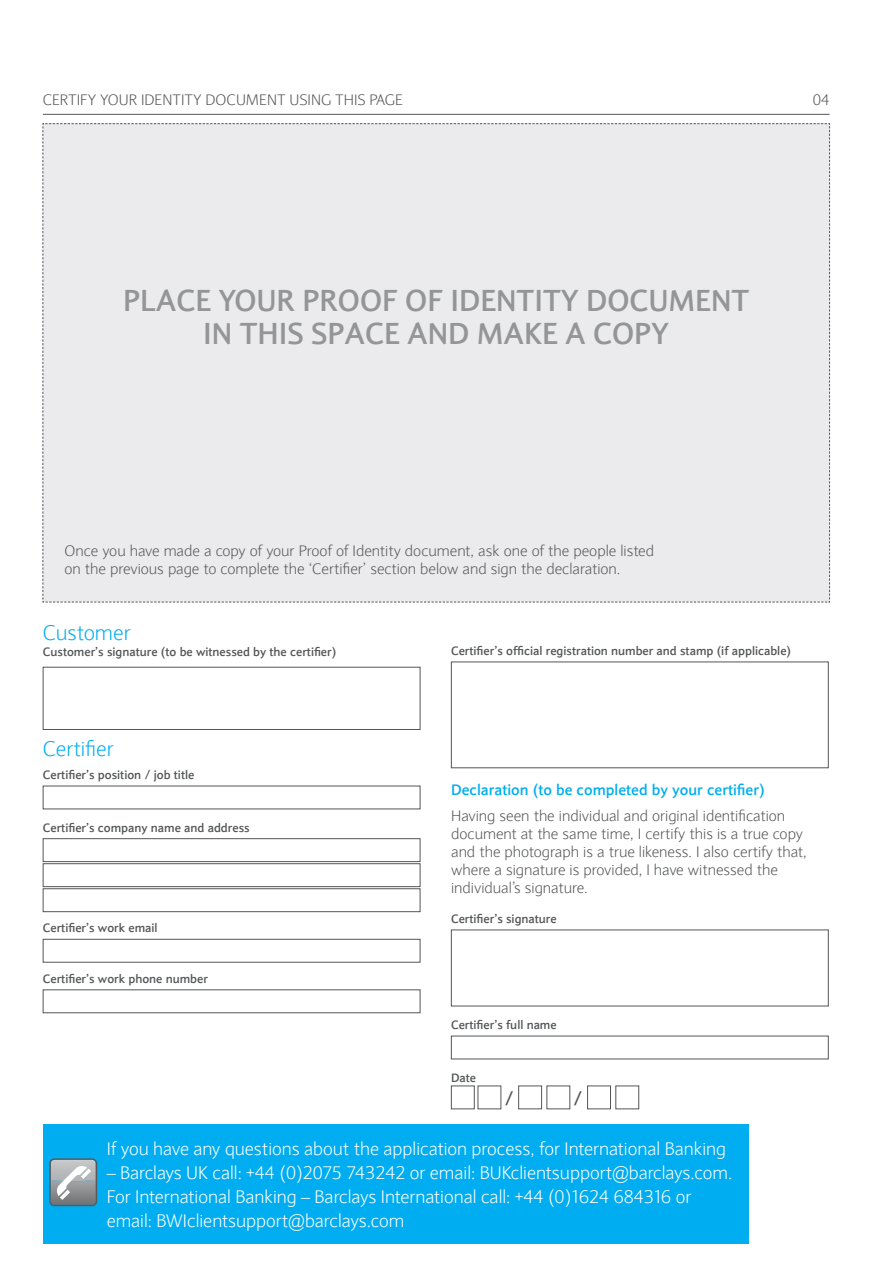
<style>
.page{position:relative;width:893px;height:1263px;background:#fff}
.page>*{position:absolute;margin:0;border:0;box-sizing:border-box;transform-origin:0 0}
.Cover_heading_sub_1{font:700 30px/33px "Expert Sans";color:#939598;text-align:center}
.Body_copy{font:300 21px "Expert Sans";color:#00aeef}
.Blue_12pt_light{font:300 18px/24px "Expert Sans";color:#fff}
.Body_copy-2{font:700 18px "Expert Sans";color:#545557}
.Body_copy-3{font:300 15px/18px "Expert Sans";color:#545557}
.Body_copy-4{font:300 15px/18px "Expert Sans";color:#57585a}
.Body_copy-5{font:700 15px "Expert Sans";color:#00aeef}
.Body_copy-6{font:700 12px "Expert Sans";color:#545557}
</style>
<div class="page">
<hr style="left:43px;top:114px;width:787px;height:1px;background:#545557">
<div style="left:42px;top:123px;width:788px;height:480px;background:#ebebed"></div>
<div style="left:43px;top:667px;width:377px;height:63px;border:1px solid #545557"></div>
<div style="left:43px;top:838px;width:377px;height:24px;border:1px solid #545557"></div>
<div style="left:43px;top:863px;width:377px;height:24px;border:1px solid #545557"></div>
<div style="left:43px;top:888px;width:377px;height:24px;border:1px solid #545557"></div>
<div style="left:43px;top:939px;width:377px;height:23px;border:1px solid #545557"></div>
<div style="left:43px;top:989px;width:377px;height:24px;border:1px solid #545557"></div>
<div style="left:451px;top:662px;width:377px;height:106px;border:1px solid #545557"></div>
<div style="left:518px;top:1086px;width:24px;height:23px;border:1px solid #545557"></div>
<div style="left:587px;top:1086px;width:24px;height:23px;border:1px solid #545557"></div>
<div style="left:43px;top:1124px;width:705px;height:119px;background:#00adf0"></div>
<svg style="left:49px;top:1158px;width:48px;height:48px;background:#9fa6aa"></svg>
<p class="Body_copy-3" style="left:43px;top:91px;width:362px">CERTIFY YOUR IDENTITY DOCUMENT USING THIS PAGE</p>
<p class="Body_copy-3" style="left:813px;top:91px;width:18px">04</p>
<p class="Cover_heading_sub_1" style="left:123px;top:283px;width:628px">PLACE YOUR PROOF OF IDENTITY DOCUMENT<br>IN THIS SPACE AND MAKE A COPY</p>
<p class="Body_copy-4" style="left:65px;top:542px;width:591px">Once you have made a copy of your Proof of Identity document, ask one of the people listed on the previous page to complete the ‘Certifier’ section below and sign the declaration.</p>
<p class="Body_copy" style="left:43px;top:620px;width:89px">Customer</p>
<p class="Body_copy-6" style="left:43px;top:644px;width:295px">Customer’s signature (to be witnessed by the certifier)</p>
<p class="Body_copy" style="left:43px;top:736px;width:72px">Certifier</p>
<p class="Body_copy-6" style="left:43px;top:767px;width:153px">Certifier’s position / job title</p>
<p class="Body_copy-6" style="left:43px;top:820px;width:208px">Certifier’s company name and address</p>
<p class="Body_copy-6" style="left:43px;top:920px;width:116px">Certifier’s work email</p>
<p class="Body_copy-6" style="left:43px;top:971px;width:167px">Certifier’s work phone number</p>
<p class="Body_copy-6" style="left:451px;top:643px;width:342px">Certifier’s official registration number and stamp (if applicable)</p>
<p class="Body_copy-5" style="left:451px;top:779px;width:315px">Declaration (to be completed by your certifier)</p>
<p class="Body_copy-3" style="left:451px;top:807px;width:357px">Having seen the individual and original identification document at the same time, I certify this is a true copy and the photograph is a true likeness. I also certify that, where a signature is provided, I have witnessed the individual’s signature.</p>
<p class="Body_copy-6" style="left:451px;top:911px;width:107px">Certifier’s signature</p>
<p class="Body_copy-6" style="left:451px;top:1017px;width:107px">Certifier’s full name</p>
<p class="Body_copy-6" style="left:451px;top:1070px;width:27px">Date</p>
<p class="Body_copy-2" style="left:504px;top:1086px;width:11px">/</p>
<p class="Body_copy-2" style="left:573px;top:1086px;width:11px">/</p>
<p class="Blue_12pt_light" style="left:107px;top:1137px;width:621px">If you have any questions about the application process, for International Banking</p>
<p class="Blue_12pt_light" style="left:107px;top:1161px;width:627px">– Barclays UK call: +44 (0)2075 743242 or email: BUKclientsupport@barclays.com.<br>For International Banking – Barclays International call: +44 (0)1624 684316 or email: BWIclientsupport@barclays.com</p>
</div>
